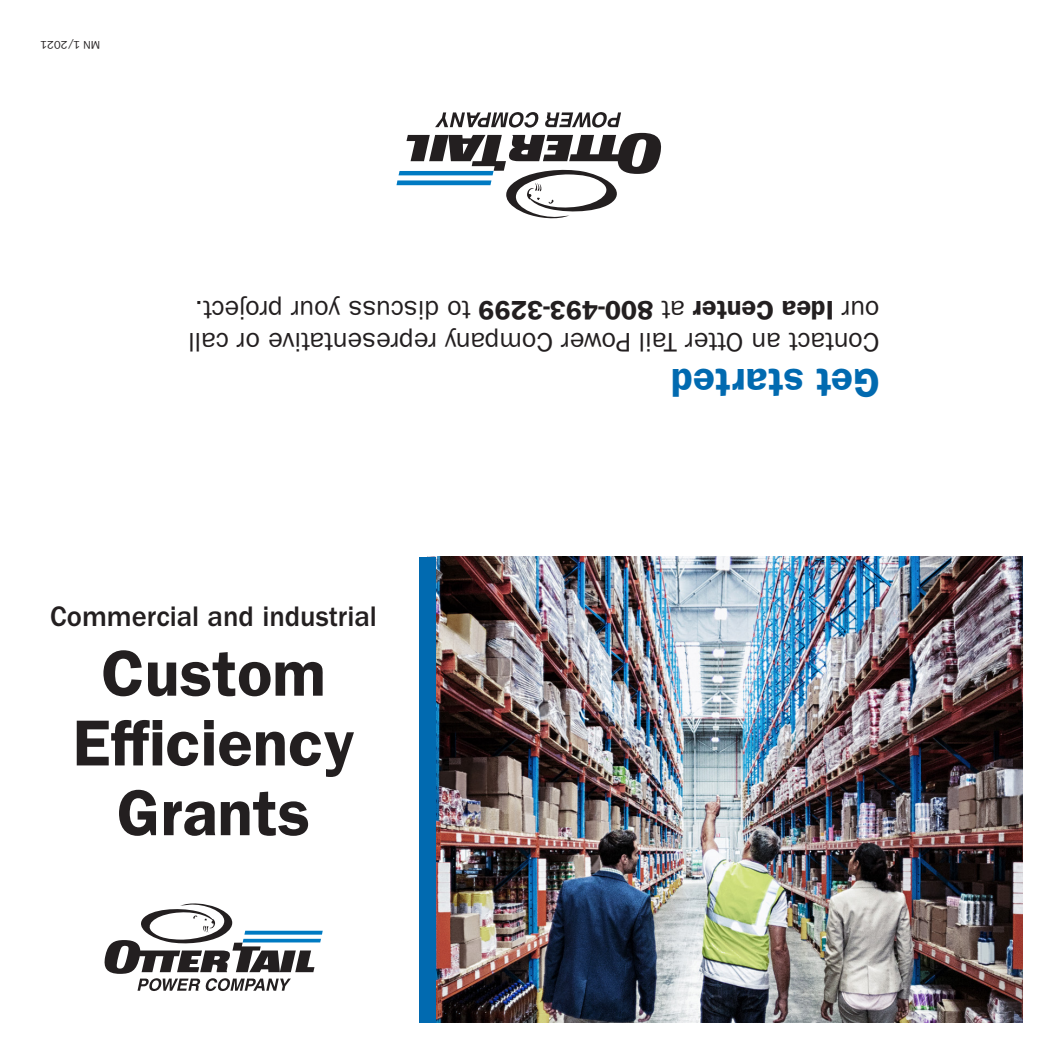
<style>
.page{position:relative;width:1053px;height:1053px;background:#fff}
.page>*{position:absolute;margin:0;border:0;box-sizing:border-box;transform-origin:0 0}
.t1{font:600 65.25px/69.8px "ITC Franklin Gothic Std";color:#231f20;text-align:center}
.body_text{font:600 40.5px "ITC Franklin Gothic Std";color:#016ab0}
.t2{font:500 29.25px "ITC Franklin Gothic Std";color:#231f20}
.body_text-2{font:27px/31.5px "ITC Franklin Gothic Std";color:#231f20}
.t3{font:11.25px "ITC Franklin Gothic Std";color:#231f20}
.s1{font-weight:600}
</style>
<div class="page">
<img style="left:435px;top:557px;width:588px;height:466px">
<div style="left:419px;top:557px;width:16px;height:466px;background:#016ab0"></div>
<svg style="left:105px;top:903px;width:218px;height:88px"></svg>
<svg style="left:397px;top:112px;width:264px;height:106px"></svg>
<p class="t3" style="left:100px;top:51px;width:61px;rotate:-180deg">MN 1/2021</p>
<p class="body_text-2" style="left:880px;top:357px;width:693px;rotate:-180deg">Contact an Otter Tail Power Company representative or call our <span class="s1">Idea Center</span> at <span class="s1">800-493-3299</span> to discuss your project.</p>
<p class="body_text" style="left:880px;top:407px;width:210px;rotate:-180deg">Get started</p>
<p class="t2" style="left:50px;top:600px;width:328px">Commercial and industrial</p>
<p class="t1" style="left:73px;top:639px;width:283px">Custom<br>Efficiency<br>Grants</p>
</div>
